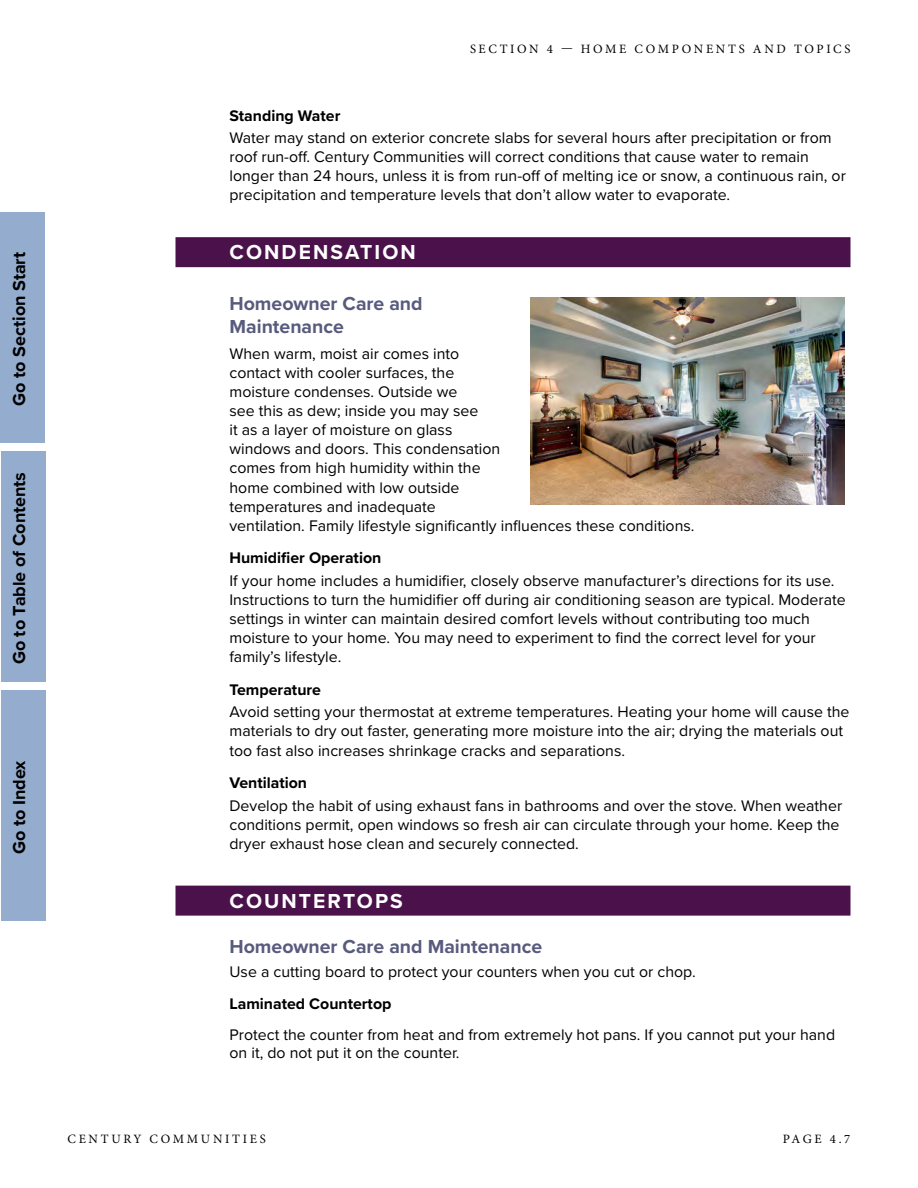
<style>
.page{position:relative;width:918px;height:1188px;background:#fff}
.page>*{position:absolute;margin:0;border:0;box-sizing:border-box;transform-origin:0 0}
.t1{font:700 21px "Proxima Nova";letter-spacing:.1em;color:#fff}
.t2{font:700 19.5px/23.4px "Proxima Nova";color:#585b7d}
.t3{font:700 18px "Proxima Nova";color:#000}
.t4{font:15.9px/19px "Proxima Nova";color:#000}
.t5{font:700 15.9px "Proxima Nova";color:#000}
.t6{font:12.75px "Minion Pro";letter-spacing:.21em;color:#000}
</style>
<div class="page">
<div style="left:1px;top:690px;width:44px;height:231px;background:#94acce"></div>
<div style="left:0;top:212px;width:45px;height:231px;background:#94acce"></div>
<div style="left:1px;top:451px;width:44px;height:231px;background:#94acce"></div>
<div style="left:176px;top:237px;width:674px;height:30px;background:#4a114a"></div>
<div style="left:176px;top:886px;width:674px;height:30px;background:#4a114a"></div>
<img style="left:531px;top:297px;width:313px;height:208px">
<p class="t3" style="left:6px;top:406px;width:155px;rotate:-90deg">Go to Section Start</p>
<p class="t3" style="left:6px;top:664px;width:194px;rotate:-90deg">Go to Table of Contents</p>
<p class="t3" style="left:6px;top:854px;width:95px;rotate:-90deg">Go to Index</p>
<p class="t6" style="left:470px;top:40px;width:382px">SECTION 4 — HOME COMPONENTS AND TOPICS</p>
<p class="t5" style="left:230px;top:103px;width:112px">Standing Water</p>
<p class="t4" style="left:230px;top:128px;width:618px">Water may stand on exterior concrete slabs for several hours after precipitation or from roof run-off. Century Communities will correct conditions that cause water to remain longer than 24 hours, unless it is from run-off of melting ice or snow, a continuous rain, or precipitation and temperature levels that don’t allow water to evaporate.</p>
<h1 class="t1" style="left:230px;top:237px;width:188px">CONDENSATION</h1>
<p class="t2" style="left:230px;top:291px;width:195px">Homeowner Care and<br>Maintenance</p>
<p class="t4" style="left:230px;top:343px;width:467px">When warm, moist air comes into<br>contact with cooler surfaces, the<br>moisture condenses. Outside we<br>see this as dew; inside you may see<br>it as a layer of moisture on glass<br>windows and doors. This condensation<br>comes from high humidity within the<br>home combined with low outside<br>temperatures and inadequate<br>ventilation. Family lifestyle significantly influences these conditions.</p>
<p class="t5" style="left:230px;top:546px;width:153px">Humidifier Operation</p>
<p class="t4" style="left:230px;top:570px;width:618px">If your home includes a humidifier, closely observe manufacturer’s directions for its use.<br>Instructions to turn the humidifier off during air conditioning season are typical. Moderate settings in winter can maintain desired comfort levels without contributing too much moisture to your home. You may need to experiment to find the correct level for your family’s lifestyle.</p>
<p class="t5" style="left:230px;top:678px;width:93px">Temperature</p>
<p class="t4" style="left:230px;top:702px;width:622px">Avoid setting your thermostat at extreme temperatures. Heating your home will cause the materials to dry out faster, generating more moisture into the air; drying the materials out too fast also increases shrinkage cracks and separations.</p>
<p class="t5" style="left:230px;top:771px;width:79px">Ventilation</p>
<p class="t4" style="left:230px;top:795px;width:614px">Develop the habit of using exhaust fans in bathrooms and over the stove. When weather conditions permit, open windows so fresh air can circulate through your home. Keep the dryer exhaust hose clean and securely connected.</p>
<h1 class="t1" style="left:230px;top:885px;width:175px">COUNTERTOPS</h1>
<p class="t2" style="left:230px;top:934px;width:314px">Homeowner Care and Maintenance</p>
<p class="t4" style="left:230px;top:962px;width:468px">Use a cutting board to protect your counters when you cut or chop.</p>
<p class="t5" style="left:230px;top:991px;width:163px">Laminated Countertop</p>
<p class="t4" style="left:230px;top:1025px;width:607px;line-height:17.9px">Protect the counter from heat and from extremely hot pans. If you cannot put your hand on it, do not put it on the counter.</p>
<p class="t6" style="left:68px;top:1131px;width:200px">CENTURY COMMUNITIES</p>
<p class="t6" style="left:783px;top:1131px;width:69px">PAGE 4.7</p>
</div>
